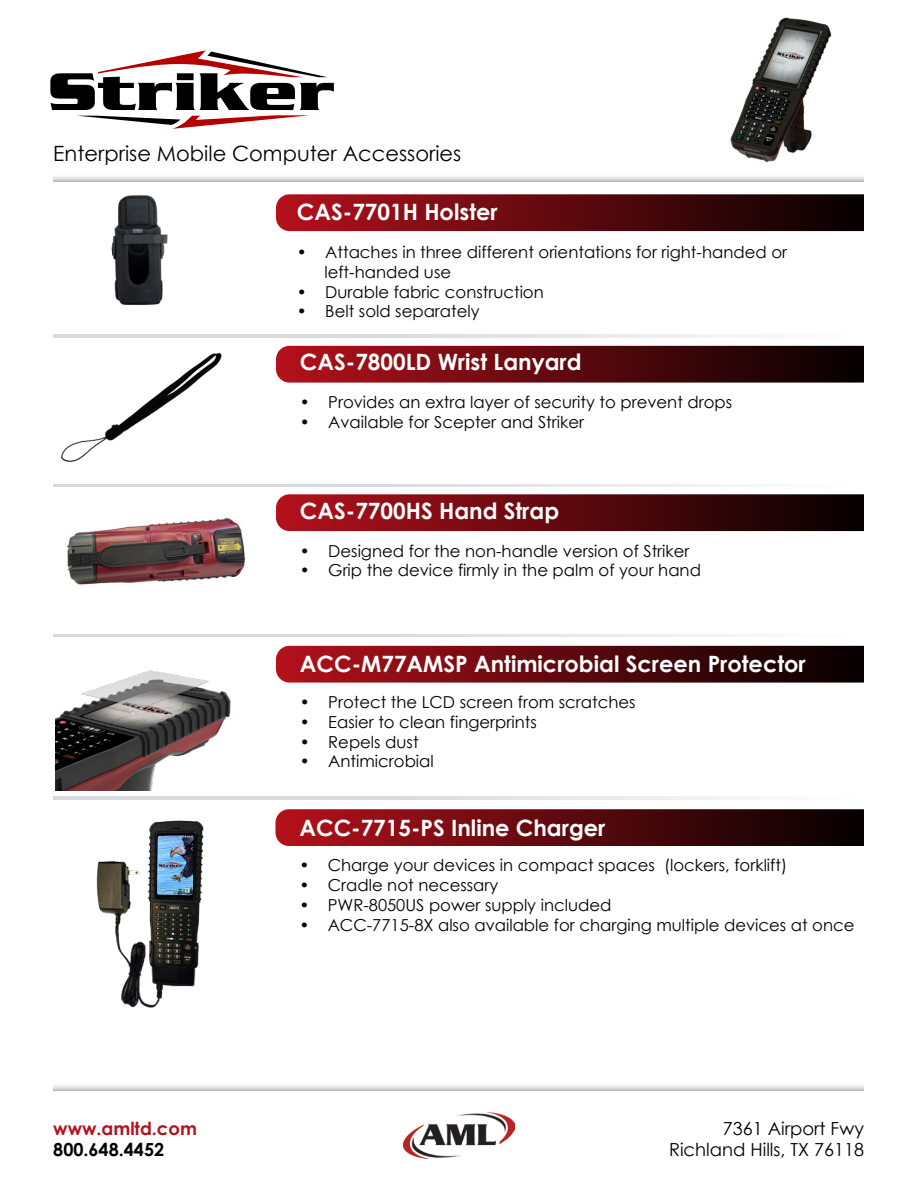
<style>
.page{position:relative;width:918px;height:1188px;background:#fff}
.page>*{position:absolute;margin:0;border:0;box-sizing:border-box;transform-origin:0 0}
.t1{font:700 22.5px "Century Gothic";color:#fff}
.t2{font:21px "Century Gothic";color:#000}
.t3{font:18px/21.6px "Century Gothic";color:#000;text-align:right}
.t4{font:700 18px "Century Gothic";color:#b4111b}
.t5{font:700 18px "Century Gothic";color:#000}
.t6{font:16.5px/19.8px "Century Gothic";color:#000}
</style>
<div class="page">
<svg style="left:276px;top:646px;width:588px;height:37px;background:#5e0c11"></svg>
<img style="left:403px;top:1112px;width:112px;height:47px">
<svg style="left:53px;top:176px;width:810px;height:6px"></svg>
<svg style="left:53px;top:1085px;width:810px;height:6px"></svg>
<svg style="left:276px;top:194px;width:588px;height:37px;background:#5e0b10"></svg>
<svg style="left:276px;top:346px;width:588px;height:37px;background:#5e0c11"></svg>
<svg style="left:276px;top:494px;width:588px;height:37px;background:#5e0b10"></svg>
<svg style="left:54px;top:634px;width:679px;height:3px;background:#dfe0e1"></svg>
<svg style="left:54px;top:335px;width:679px;height:2px"></svg>
<svg style="left:54px;top:484px;width:679px;height:3px;background:#dfe0e1"></svg>
<img style="left:730px;top:17px;width:102px;height:145px">
<svg style="left:50px;top:50px;width:284px;height:79px"></svg>
<img style="left:61px;top:352px;width:161px;height:111px">
<img style="left:67px;top:518px;width:179px;height:67px">
<img style="left:55px;top:670px;width:176px;height:120px">
<svg style="left:54px;top:797px;width:679px;height:2px"></svg>
<svg style="left:275px;top:809px;width:589px;height:37px;background:#5e0b10"></svg>
<img style="left:96px;top:820px;width:108px;height:188px">
<img style="left:111px;top:195px;width:57px;height:110px">
<p class="t2" style="left:53px;top:139px;width:410px">Enterprise Mobile Computer Accessories</p>
<h1 class="t1" style="left:297px;top:195px;width:202px">CAS-7701H Holster</h1>
<p class="t6" style="left:324px;top:242px;width:464px;text-indent:-27px">• Attaches in three different orientations for right-handed or left-handed use</p>
<p class="t6" style="left:297px;top:281px;width:248px">• Durable fabric construction</p>
<p class="t6" style="left:297px;top:301px;width:184px">• Belt sold separately</p>
<h1 class="t1" style="left:300px;top:345px;width:283px">CAS-7800LD Wrist Lanyard</h1>
<p class="t6" style="left:300px;top:392px;width:434px">• Provides an extra layer of security to prevent drops</p>
<p class="t6" style="left:300px;top:412px;width:286px">• Available for Scepter and Striker</p>
<h1 class="t1" style="left:300px;top:494px;width:261px">CAS-7700HS Hand Strap</h1>
<p class="t6" style="left:300px;top:540px;width:391px">• Designed for the non-handle version of Striker</p>
<p class="t6" style="left:300px;top:560px;width:403px">• Grip the device firmly in the palm of your hand</p>
<h1 class="t1" style="left:300px;top:647px;width:507px">ACC-M77AMSP Antimicrobial Screen Protector</h1>
<p class="t6" style="left:300px;top:692px;width:337px">• Protect the LCD screen from scratches</p>
<p class="t6" style="left:300px;top:712px;width:238px">• Easier to clean fingerprints</p>
<p class="t6" style="left:300px;top:731px;width:120px">• Repels dust</p>
<p class="t6" style="left:300px;top:751px;width:135px">• Antimicrobial</p>
<p class="t4" style="left:53px;top:1114px;width:145px">www.amltd.com</p>
<p class="t5" style="left:53px;top:1136px;width:112px">800.648.4452</p>
<h1 class="t1" style="left:299px;top:811px;width:307px">ACC-7715-PS Inline Charger</h1>
<p class="t6" style="left:299px;top:855px;width:489px">• Charge your devices in compact spaces (lockers, forklift)</p>
<p class="t6" style="left:299px;top:875px;width:200px">• Cradle not necessary</p>
<p class="t6" style="left:299px;top:895px;width:313px">• PWR-8050US power supply included</p>
<p class="t6" style="left:299px;top:915px;width:557px">• ACC-7715-8X also available for charging multiple devices at once</p>
<p class="t3" style="left:669px;top:1117px;width:196px">7361 Airport Fwy<br>Richland Hills, TX 76118</p>
</div>
